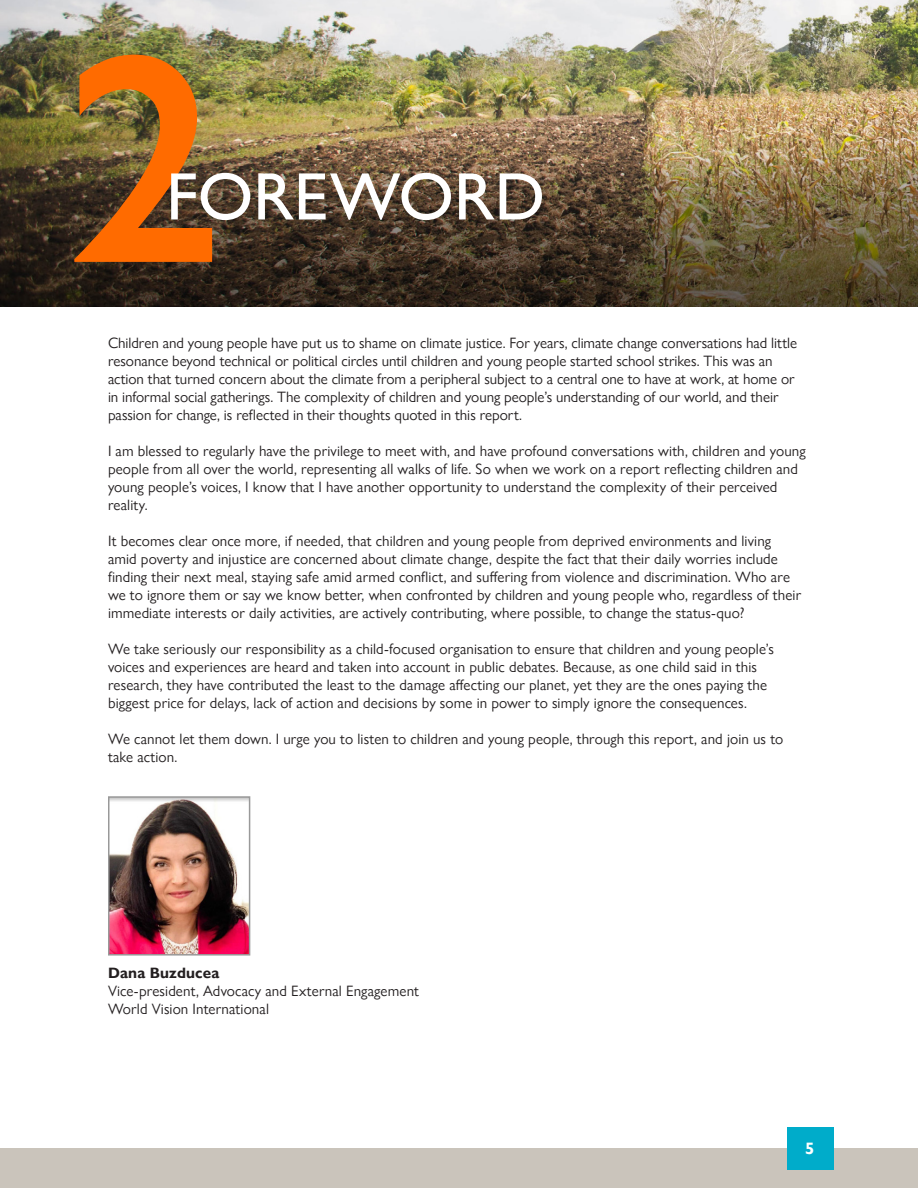
<style>
.page{position:relative;width:918px;height:1188px;background:#fff}
.page>*{position:absolute;margin:0;border:0;box-sizing:border-box;transform-origin:0 0}
.t1{font:600 300px "Gill Sans Nova";color:#ff6b00}
.t2{font:500 67.5px "Gill Sans Nova";color:#fff}
.t3{font:700 16.5px "Gill Sans Nova";color:#fff}
.t4{font:15px/18px "Gill Sans Nova";letter-spacing:.005em;color:#231f20}
.t5{font:700 15px "Gill Sans Nova";letter-spacing:.015em;color:#231f20}
</style>
<div class="page">
<div style="left:0;top:1148px;width:918px;height:40px;background:#cac4bb"></div>
<div style="left:787px;top:1127px;width:46px;height:43px;background:#00acca"></div>
<img style="left:0;top:0;width:918px;height:307px">
<img style="left:111px;top:799px;width:136px;height:154px">
<div style="left:108px;top:796px;width:142px;height:160px;border:2px solid #999"></div>
<p class="t1" style="left:64px;top:-25px;width:161px">2</p>
<p class="t2" style="left:166px;top:155px;width:380px">FOREWORD</p>
<p class="t4" style="left:108px;top:334px;width:691px">Children and young people have put us to shame on climate justice. For years, climate change conversations had little resonance beyond technical or political circles until children and young people started school strikes. This was an action that turned concern about the climate from a peripheral subject to a central one to have at work, at home or in informal social gatherings. The complexity of children and young people’s understanding of our world, and their passion for change, is reflected in their thoughts quoted in this report.</p>
<p class="t4" style="left:108px;top:442px;width:699px">I am blessed to regularly have the privilege to meet with, and have profound conversations with, children and young people from all over the world, representing all walks of life. So when we work on a report reflecting children and young people’s voices, I know that I have another opportunity to understand the complexity of their perceived reality.</p>
<p class="t4" style="left:108px;top:532px;width:695px">It becomes clear once more, if needed, that children and young people from deprived environments and living amid poverty and injustice are concerned about climate change, despite the fact that their daily worries include finding their next meal, staying safe amid armed conflict, and suffering from violence and discrimination. Who are we to ignore them or say we know better, when confronted by children and young people who, regardless of their immediate interests or daily activities, are actively contributing, where possible, to change the status-quo?</p>
<p class="t4" style="left:108px;top:640px;width:668px">We take seriously our responsibility as a child-focused organisation to ensure that children and young people’s voices and experiences are heard and taken into account in public debates. Because, as one child said in this research, they have contributed the least to the damage affecting our planet, yet they are the ones paying the biggest price for delays, lack of action and decisions by some in power to simply ignore the consequences.</p>
<p class="t4" style="left:108px;top:730px;width:677px">We cannot let them down. I urge you to listen to children and young people, through this report, and join us to take action.</p>
<p class="t5" style="left:108px;top:964px;width:113px">Dana Buzducea</p>
<p class="t4" style="left:108px;top:982px;width:313px">Vice-president, Advocacy and External Engagement</p>
<p class="t4" style="left:108px;top:1000px;width:163px">World Vision International</p>
<p class="t3" style="left:805px;top:1138px;width:11px">5</p>
</div>
